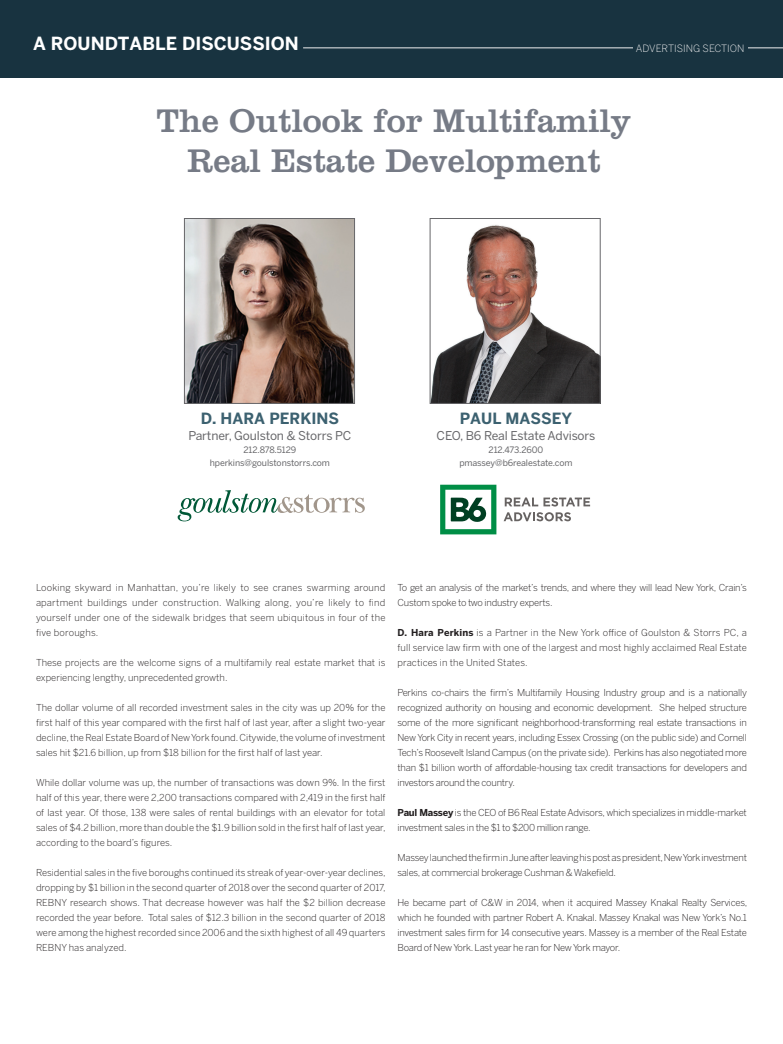
<style>
.page{position:relative;width:783px;height:1044px;background:#fff}
.page>*{position:absolute;margin:0;border:0;box-sizing:border-box;transform-origin:0 0}
.t1{font:34px/40.8px "Clarendon";color:#767b86;text-align:center}
.t2{font:700 18px "Benton Sans";color:#fff}
.t3{font:700 15.4px "Benton Sans";color:#3c6170}
.t4{font:12.1px "Benton Sans";letter-spacing:-.01em;color:#67676a}
.t5{font:300 10px "Benton Sans";color:#eeeeef}
.t6{font:300 9.5px/15px "Benton Sans";letter-spacing:-.025em;color:#231f20;text-align:justify}
.t7{font:300 9.5px/15px "Benton Sans";color:#231f20}
.t8{font:8.8px "Benton Sans";letter-spacing:-.01em;color:#67676a}
.s1{font-weight:700}
</style>
<div class="page">
<div style="left:0;top:0;width:783px;height:77px;background:#183340"></div>
<hr style="left:303px;top:47px;width:480px;height:1px;background:#eeeeef">
<div style="left:633px;top:44px;width:114px;height:18px;background:#183340"></div>
<img style="left:432px;top:225px;width:166px;height:177px">
<div style="left:430px;top:218px;width:170px;height:186px;border:1px solid #67676a"></div>
<img style="left:186px;top:220px;width:167px;height:182px">
<div style="left:184px;top:218px;width:171px;height:186px;border:1px solid #67676a"></div>
<svg style="left:178px;top:490px;width:187px;height:31px"></svg>
<svg style="left:504px;top:497px;width:86px;height:24px"></svg>
<svg style="left:440px;top:485px;width:56px;height:49px"></svg>
<p class="t2" style="left:33px;top:32px;width:267px">A ROUNDTABLE DISCUSSION</p>
<p class="t5" style="left:636px;top:42px;width:110px">ADVERTISING SECTION</p>
<p class="t1" style="left:156px;top:100px;width:477px">The Outlook for Multifamily<br>Real Estate Development</p>
<p class="t3" style="left:201px;top:410px;width:140px">D. HARA PERKINS</p>
<p class="t4" style="left:188px;top:428px;width:165px">Partner, Goulston &amp; Storrs PC</p>
<p class="t8" style="left:244px;top:445px;width:54px">212.878.5129</p>
<p class="t8" style="left:210px;top:458px;width:122px">hperkins@goulstonstorrs.com</p>
<p class="t3" style="left:460px;top:410px;width:114px">PAUL MASSEY</p>
<p class="t4" style="left:437px;top:428px;width:160px">CEO, B6 Real Estate Advisors</p>
<p class="t8" style="left:489px;top:445px;width:56px">212.473.2600</p>
<p class="t8" style="left:459px;top:458px;width:115px">pmassey@b6realestate.com</p>
<p class="t6" style="left:36px;top:580px;width:351px">Looking skyward in Manhattan, you’re likely to see cranes swarming around apartment buildings under construction. Walking along, you’re likely to find yourself under one of the sidewalk bridges that seem ubiquitous in four of the five boroughs.</p>
<p class="t7" style="left:36px;top:655px;width:351px">These projects are the welcome signs of a multifamily real estate market that is experiencing lengthy, unprecedented growth.</p>
<p class="t6" style="left:36px;top:700px;width:351px">The dollar volume of all recorded investment sales in the city was up 20% for the first half of this year compared with the first half of last year, after a slight two-year decline, the Real Estate Board of New York found. Citywide, the volume of investment sales hit $21.6 billion, up from $18 billion for the first half of last year.</p>
<p class="t6" style="left:36px;top:775px;width:351px">While dollar volume was up, the number of transactions was down 9%. In the first half of this year, there were 2,200 transactions compared with 2,419 in the first half of last year. Of those, 138 were sales of rental buildings with an elevator for total sales of $4.2 billion, more than double the $1.9 billion sold in the first half of last year, according to the board’s figures.</p>
<p class="t6" style="left:36px;top:865px;width:351px">Residential sales in the five boroughs continued its streak of year-over-year declines, dropping by $1 billion in the second quarter of 2018 over the second quarter of 2017, REBNY research shows. That decrease however was half the $2 billion decrease recorded the year before. Total sales of $12.3 billion in the second quarter of 2018 were among the highest recorded since 2006 and the sixth highest of all 49 quarters REBNY has analyzed.</p>
<p class="t6" style="left:398px;top:580px;width:351px">To get an analysis of the market’s trends, and where they will lead New York, Crain’s<br>Custom spoke to two industry experts.</p>
<p class="t6" style="left:398px;top:625px;width:351px"><span class="s1">D. Hara Perkins</span> is a Partner in the New York office of Goulston &amp; Storrs PC, a full service law firm with one of the largest and most highly acclaimed Real Estate practices in the United States.</p>
<p class="t6" style="left:398px;top:685px;width:351px">Perkins co-chairs the firm’s Multifamily Housing Industry group and is a nationally recognized authority on housing and economic development. She helped structure some of the more significant neighborhood-transforming real estate transactions in New York City in recent years, including Essex Crossing (on the public side) and Cornell Tech’s Roosevelt Island Campus (on the private side). Perkins has also negotiated more than $1 billion worth of affordable-housing tax credit transactions for developers and investors around the country.</p>
<p class="t6" style="left:398px;top:805px;width:351px"><span class="s1">Paul Massey</span> is the CEO of B6 Real Estate Advisors, which specializes in middle-market investment sales in the $1 to $200 million range.</p>
<p class="t6" style="left:398px;top:850px;width:351px">Massey launched the firm in June after leaving his post as president, New York investment sales, at commercial brokerage Cushman &amp; Wakefield.</p>
<p class="t6" style="left:398px;top:895px;width:351px">He became part of C&amp;W in 2014, when it acquired Massey Knakal Realty Services, which he founded with partner Robert A. Knakal. Massey Knakal was New York’s No.1 investment sales firm for 14 consecutive years. Massey is a member of the Real Estate Board of New York. Last year he ran for New York mayor.</p>
</div>
